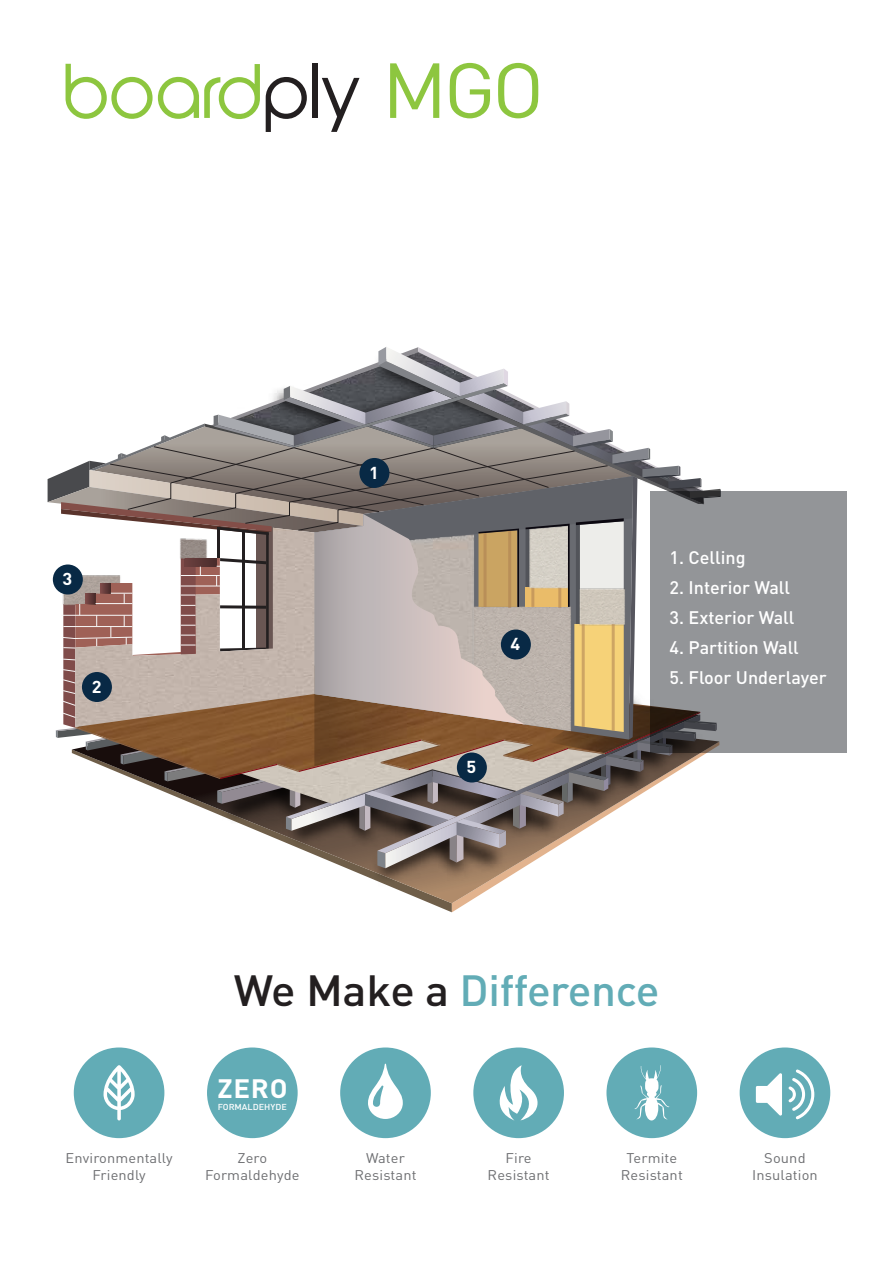
<style>
.page{position:relative;width:893px;height:1263px;background:#fff}
.page>*{position:absolute;margin:0;border:0;box-sizing:border-box;transform-origin:0 0}
.t1{font:76.65px "DIN Pro";color:#8dc63f;scale:1.05 1}
.t2{font:500 43.05px "DIN Pro";letter-spacing:-.01em;color:#62acb6}
.t3{font:700 26.25px "DIN Pro";color:#fff;scale:1.05 1}
.t4{font:500 18px "DIN Pro";color:#fff}
.t5{font:700 17.1px "DIN Pro";color:#fff;scale:1.05 1}
.t6{font:13.95px/17.5px "DIN Pro";letter-spacing:.01em;color:#6d6e71;text-align:center;scale:1.05 1}
.t7{font:500 8.55px "DIN Pro";color:#fff;scale:1.05 1}
.s1{color:#231f20}
</style>
<div class="page">
<img style="left:346px;top:752px;width:398px;height:161px">
<svg style="left:48px;top:347px;width:673px;height:521px"></svg>
<div style="left:359px;top:458px;width:30px;height:30px;background:#082945;border-radius:50%"></div>
<div style="left:82px;top:672px;width:30px;height:30px;background:#082945;border-radius:50%"></div>
<div style="left:53px;top:564px;width:30px;height:30px;background:#082945;border-radius:50%"></div>
<div style="left:501px;top:629px;width:30px;height:30px;background:#082945;border-radius:50%"></div>
<div style="left:457px;top:752px;width:30px;height:30px;background:#082945;border-radius:50%"></div>
<div style="left:650px;top:491px;width:196px;height:261px;background:#939598"></div>
<svg style="left:65px;top:64px;width:195px;height:55px"></svg>
<svg style="left:266px;top:77px;width:41px;height:55px"></svg>
<div style="left:312px;top:64px;width:5px;height:54px;background:#231f20"></div>
<svg style="left:322px;top:78px;width:37px;height:54px"></svg>
<div style="left:74px;top:1047px;width:90px;height:91px;background:#62acb6;border-radius:50%"></div>
<div style="left:207px;top:1047px;width:91px;height:91px;background:#62acb6;border-radius:50%"></div>
<div style="left:340px;top:1047px;width:91px;height:91px;background:#62acb6;border-radius:50%"></div>
<div style="left:473px;top:1047px;width:91px;height:91px;background:#62acb6;border-radius:50%"></div>
<div style="left:606px;top:1047px;width:91px;height:91px;background:#62acb6;border-radius:50%"></div>
<div style="left:740px;top:1047px;width:90px;height:91px;background:#62acb6;border-radius:50%"></div>
<svg style="left:755px;top:1069px;width:60px;height:51px"></svg>
<svg style="left:104px;top:1065px;width:31px;height:55px"></svg>
<svg style="left:368px;top:1063px;width:35px;height:56px"></svg>
<svg style="left:499px;top:1065px;width:39px;height:55px"></svg>
<svg style="left:634px;top:1065px;width:35px;height:55px"></svg>
<h1 class="t1" style="left:382px;top:38px;width:156px">MGO</h1>
<p class="t5" style="left:63px;top:567px;width:11px">3</p>
<p class="t5" style="left:92px;top:675px;width:11px">2</p>
<p class="t5" style="left:369px;top:461px;width:11px">1</p>
<p class="t5" style="left:511px;top:632px;width:11px">4</p>
<p class="t5" style="left:467px;top:755px;width:11px">5</p>
<p class="t4" style="left:670px;top:545px;width:77px">1. Celling</p>
<p class="t4" style="left:670px;top:575px;width:122px">2. Interior Wall</p>
<p class="t4" style="left:670px;top:605px;width:126px">3. Exterior Wall</p>
<p class="t4" style="left:670px;top:635px;width:131px">4. Partition Wall</p>
<p class="t4" style="left:670px;top:665px;width:159px">5. Floor Underlayer</p>
<h2 class="t2" style="left:234px;top:961px;width:427px"><span class="s1">We Make a</span> Difference</h2>
<h3 class="t3" style="left:218px;top:1070px;width:68px">ZERO</h3>
<p class="t7" style="left:218px;top:1101px;width:67px">FORMALDEHYDE</p>
<p class="t6" style="left:66px;top:1148px;width:104px">Environmentally<br>Friendly</p>
<p class="t6" style="left:205px;top:1148px;width:92px">Zero<br>Formaldehyde</p>
<p class="t6" style="left:354px;top:1148px;width:61px">Water<br>Resistant</p>
<p class="t6" style="left:488px;top:1148px;width:61px">Fire<br>Resistant</p>
<p class="t6" style="left:621px;top:1148px;width:61px">Termite<br>Resistant</p>
<p class="t6" style="left:752px;top:1148px;width:64px">Sound<br>Insulation</p>
</div>
